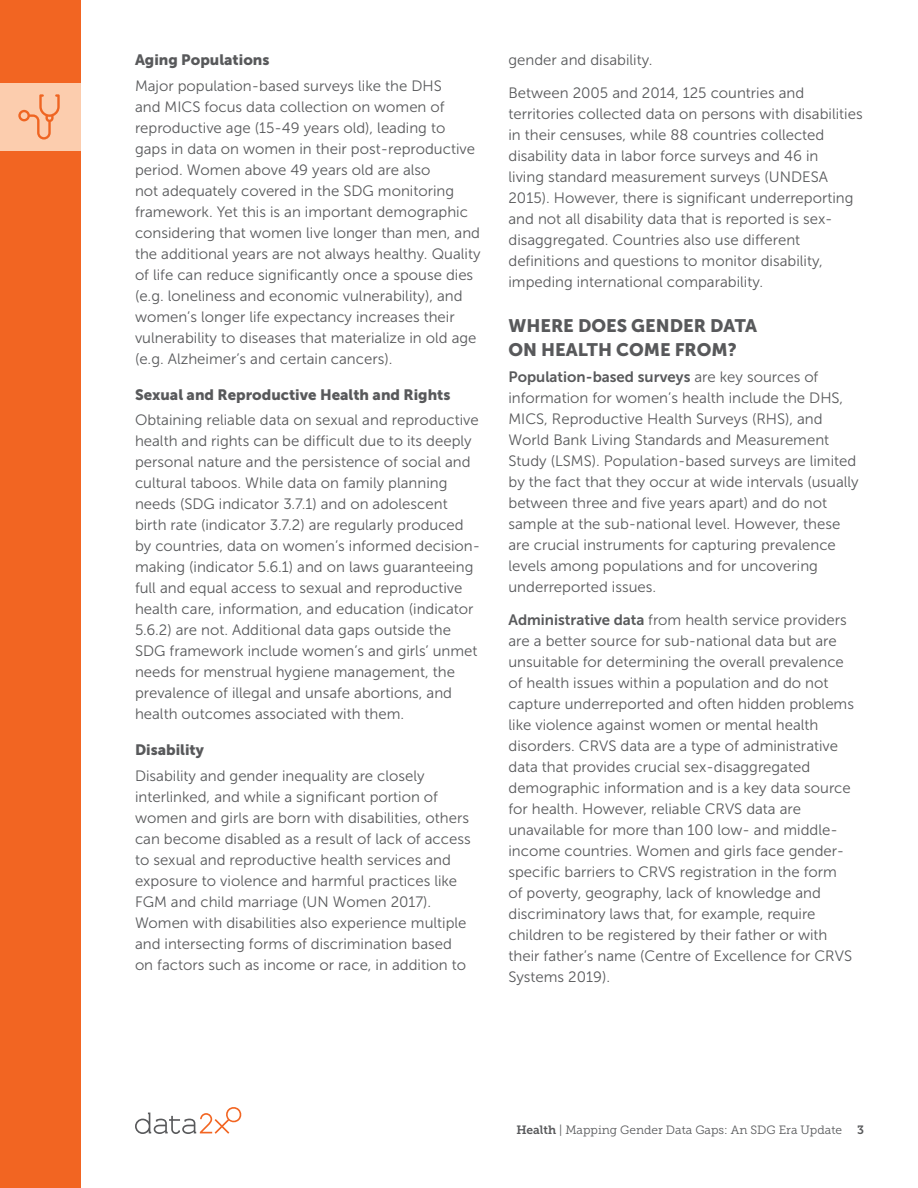
<style>
.page{position:relative;width:918px;height:1188px;background:#fff}
.page>*{position:absolute;margin:0;border:0;box-sizing:border-box;transform-origin:0 0}
.t1{font:18px/24px "Museo Sans 900";color:#58595b}
.t2{font:15px/21px "Museo Sans 300";color:#58595b}
.t3{font:15px "Museo Sans 900";color:#58595b}
.t4{font:15px "Museo Sans 700";color:#58595b}
.t5{font:12px "Museo Slab 300";color:#58595b}
.t6{font:12px "Museo Slab 700";color:#58595b}
.s1{font-family:"Museo Sans 300"}
.s2{font-family:"Museo Sans 700"}
.s3{font-family:"Museo Slab 700"}
</style>
<div class="page">
<div style="left:0;top:0;width:81px;height:1188px;background:#f26522"></div>
<svg style="left:135px;top:1107px;width:107px;height:27px"></svg>
<div style="left:0;top:83px;width:81px;height:68px;background:#fccdae"></div>
<svg style="left:18px;top:94px;width:42px;height:46px"></svg>
<p class="t3" style="left:135px;top:51px;width:136px">Aging Populations</p>
<p class="t2" style="left:135px;top:75px;width:347px">Major population-based surveys like the DHS<br>and MICS focus data collection on women of reproductive age (15-49 years old), leading to gaps in data on women in their post-reproductive period. Women above 49 years old are also<br>not adequately covered in the SDG monitoring framework. Yet this is an important demographic considering that women live longer than men, and the additional years are not always healthy. Quality of life can reduce significantly once a spouse dies (e.g. loneliness and economic vulnerability), and women’s longer life expectancy increases their vulnerability to diseases that materialize in old age (e.g. Alzheimer’s and certain cancers).</p>
<p class="t3" style="left:135px;top:386px;width:317px">Sexual and Reproductive Health and Rights</p>
<p class="t2" style="left:135px;top:410px;width:347px">Obtaining reliable data on sexual and reproductive health and rights can be difficult due to its deeply personal nature and the persistence of social and cultural taboos. While data on family planning needs (SDG indicator 3.7.1) and on adolescent birth rate (indicator 3.7.2) are regularly produced by countries, data on women’s informed decision&shy;making (indicator 5.6.1) and on laws guaranteeing full and equal access to sexual and reproductive health care, information, and education (indicator 5.6.2) are not. Additional data gaps outside the SDG framework include women’s and girls’ unmet needs for menstrual hygiene management, the prevalence of illegal and unsafe abortions, and health outcomes associated with them.</p>
<p class="t3" style="left:135px;top:741px;width:71px">Disability</p>
<p class="t2" style="left:135px;top:765px;width:337px">Disability and gender inequality are closely interlinked, and while a significant portion of women and girls are born with disabilities, others can become disabled as a result of lack of access to sexual and reproductive health services and exposure to violence and harmful practices like FGM and child marriage (UN Women 2017).<br>Women with disabilities also experience multiple and intersecting forms of discrimination based on factors such as income or race, in addition to</p>
<p class="t2" style="left:508px;top:50px;width:146px">gender and disability.</p>
<p class="t2" style="left:508px;top:83px;width:356px">Between 2005 and 2014, 125 countries and territories collected data on persons with disabilities in their censuses, while 88 countries collected disability data in labor force surveys and 46 in<br>living standard measurement surveys (UNDESA 2015). However, there is significant underreporting and not all disability data that is reported is sex&shy;disaggregated. Countries also use different definitions and questions to monitor disability, impeding international comparability.</p>
<p class="t1" style="left:508px;top:314px;width:250px">WHERE DOES GENDER DATA<br>ON HEALTH COME FROM?</p>
<p class="t4" style="left:508px;top:368px;width:311px">Population-based surveys <span class="s1">are key sources of</span></p>
<p class="t2" style="left:508px;top:387px;width:352px">information for women’s health include the DHS, MICS, Reproductive Health Surveys (RHS), and World Bank Living Standards and Measurement Study (LSMS). Population-based surveys are limited by the fact that they occur at wide intervals (usually between three and five years apart) and do not sample at the sub-national level. However, these are crucial instruments for capturing prevalence levels among populations and for uncovering underreported issues.</p>
<p class="t2" style="left:508px;top:609px;width:347px"><span class="s2">Administrative data</span> from health service providers are a better source for sub-national data but are unsuitable for determining the overall prevalence of health issues within a population and do not capture underreported and often hidden problems like violence against women or mental health disorders. CRVS data are a type of administrative data that provides crucial sex-disaggregated demographic information and is a key data source for health. However, reliable CRVS data are unavailable for more than 100 low- and middle&shy;income countries. Women and girls face gender&shy;specific barriers to CRVS registration in the form of poverty, geography, lack of knowledge and discriminatory laws that, for example, require children to be registered by their father or with their father’s name (Centre of Excellence for CRVS Systems 2019).</p>
<p class="t5" style="left:516px;top:1123px;width:327px"><span class="s3">Health</span> | Mapping Gender Data Gaps: An SDG Era Update</p>
<p class="t6" style="left:857px;top:1123px;width:8px">3</p>
</div>
